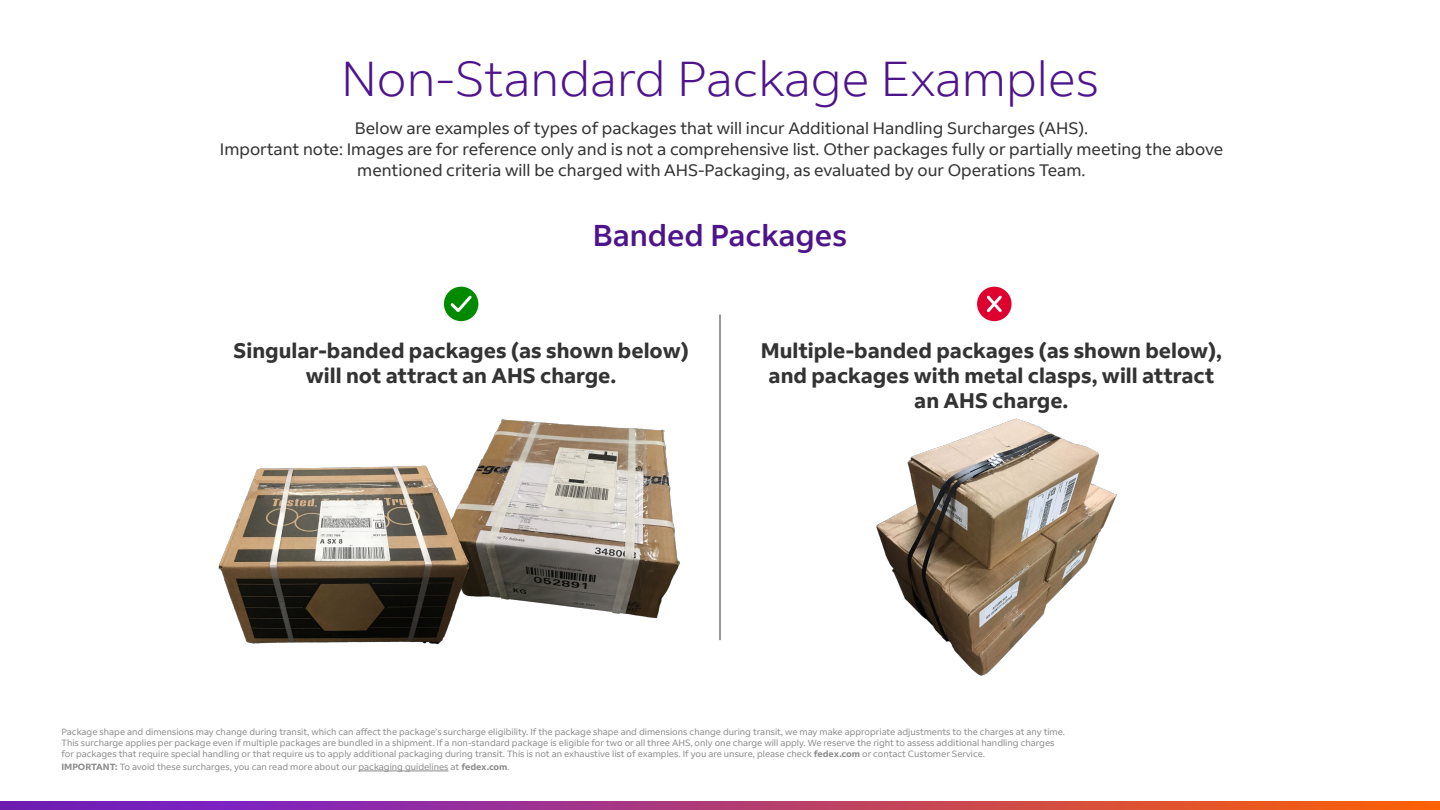
<style>
.page{position:relative;width:1440px;height:810px;background:#fff}
.page>*{position:absolute;margin:0;border:0;box-sizing:border-box;transform-origin:0 0}
.t1{font:300 48.75px "Fed Ex Sans";color:#4d148c}
.t2{font:500 30px "Fed Ex Sans";color:#4d148c}
.t3{font:700 21px/25.2px "Fed Ex Sans";color:#333;text-align:center}
.t4{font:16.5px/21px "Fed Ex Sans";color:#333;text-align:center}
.t5{font:9px/10.8px "Fed Ex Sans";color:#8e8e8e}
.s1{font-weight:700}
</style>
<div class="page">
<svg style="left:443px;top:286px;width:36px;height:36px"></svg>
<div style="left:442px;top:285px;width:38px;height:38px;border:2px solid #fff;border-radius:50%"></div>
<svg style="left:448px;top:293px;width:26px;height:22px"></svg>
<img style="left:876px;top:418px;width:241px;height:258px">
<svg style="left:0;top:801px;width:1440px;height:9px;background:#b13c70"></svg>
<div style="left:976px;top:286px;width:36px;height:36px;background:#de002e;border-radius:50%"></div>
<div style="left:976px;top:285px;width:37px;height:38px;border:2px solid #fff;border-radius:50%"></div>
<svg style="left:986px;top:295px;width:16px;height:18px"></svg>
<hr style="left:720px;top:314px;width:1px;height:326px;background:#333">
<hr style="left:358px;top:771px;width:91px;height:1px;background:#8e8e8e">
<img style="left:484px;top:419px;width:197px;height:200px">
<img style="left:218px;top:456px;width:266px;height:189px">
<h1 class="t1" style="left:341px;top:51px;width:759px">Non-Standard Package Examples</h1>
<p class="t4" style="left:220px;top:118px;width:1005px">Below are examples of types of packages that will incur Additional Handling Surcharges (AHS).<br>Important note: Images are for reference only and is not a comprehensive list. Other packages fully or partially meeting the above mentioned criteria will be charged with AHS-Packaging, as evaluated by our Operations Team.</p>
<h2 class="t2" style="left:593px;top:218px;width:256px">Banded Packages</h2>
<h3 class="t3" style="left:234px;top:338px;width:457px">Singular-banded packages (as shown below) will not attract an AHS charge.</h3>
<h3 class="t3" style="left:761px;top:338px;width:463px">Multiple-banded packages (as shown below), and packages with metal clasps, will attract an AHS charge.</h3>
<p class="t5" style="left:62px;top:727px;width:1005px">Package shape and dimensions may change during transit, which can affect the package’s surcharge eligibility. If the package shape and dimensions change during transit, we may make appropriate adjustments to the charges at any time.<br>This surcharge applies per package even if multiple packages are bundled in a shipment. If a non-standard package is eligible for two or all three AHS, only one charge will apply. We reserve the right to assess additional handling charges for packages that require special handling or that require us to apply additional packaging during transit. This is not an exhaustive list of examples. If you are unsure, please check <span class="s1">fedex.com</span> or contact Customer Service.</p>
<p class="t5" style="left:62px;top:761px;width:450px"><span class="s1">IMPORTANT:</span> To avoid these surcharges, you can read more about our packaging guidelines at <span class="s1">fedex.com</span>.</p>
</div>
